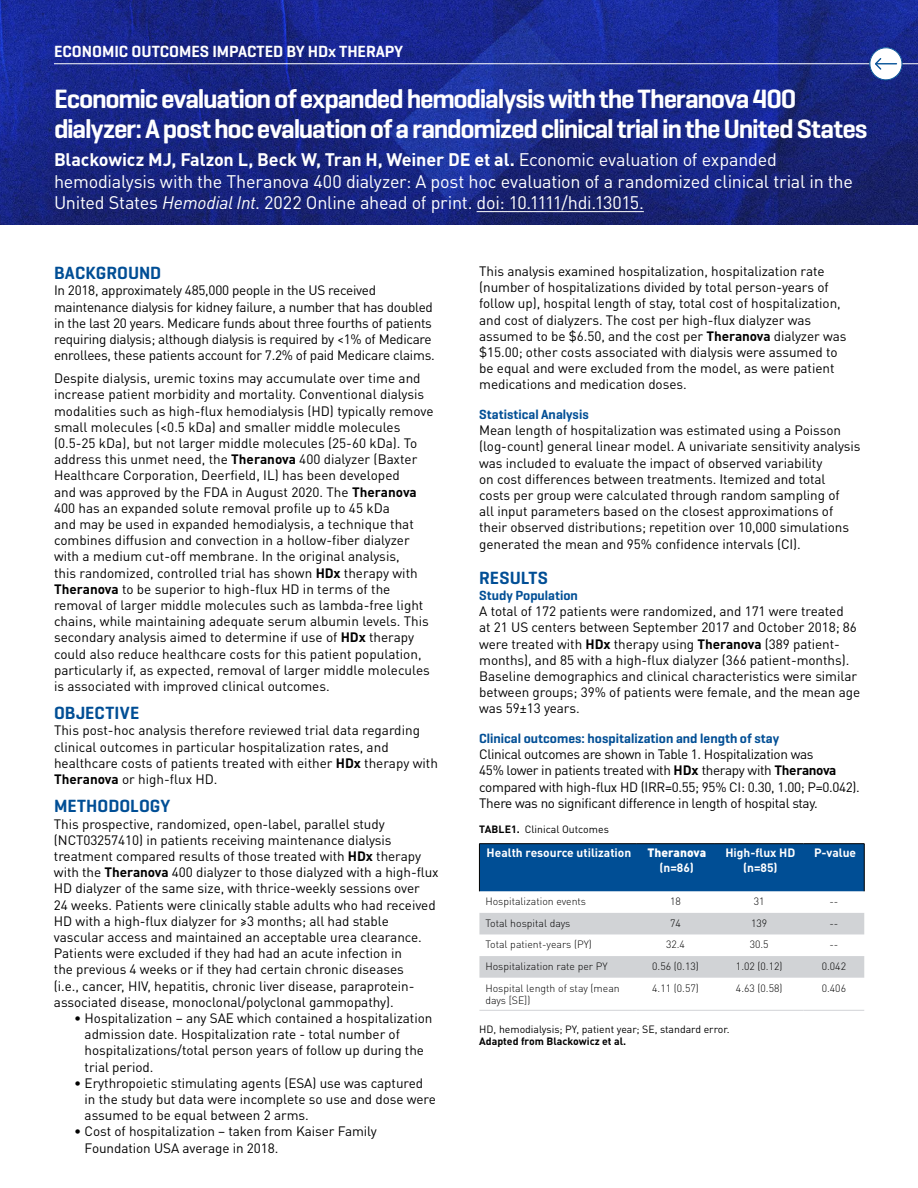
<style>
.page{position:relative;width:918px;height:1188px;background:#fff}
.page>*{position:absolute;margin:0;border:0;box-sizing:border-box;transform-origin:0 0}
.t1{font:600 27px/30px "Geogrotesque";letter-spacing:-.045em;color:#fff}
.t2{font:18px/21.6px "DIN Pro";letter-spacing:-.015em;color:#fff}
.t3{font:700 18px "DINOT";letter-spacing:-.01em;color:#fff}
.t4{font:600 18px "Geogrotesque";letter-spacing:.005em;color:#004e95}
.t5{font:600 16.5px "Geogrotesque";color:#fff}
.t6{font:13.5px/16.2px "DIN Pro";letter-spacing:-.005em;color:#000}
.t7{font:13.5px/16.2px "DIN Pro";letter-spacing:-.025em;color:#000}
.t8{font:600 13.5px "Geogrotesque";color:#004e95}
.t9{font:700 12px/14.4px "DIN Pro";color:#fff;text-align:center}
.t10{font:900 12px "DINOT";color:#fff}
.t11{font:300 10.5px/12.6px "DIN Pro";color:#000}
.t12{font:10.5px "DIN Pro";color:#000}
.t13{font:700 10.5px "DIN Pro";color:#000}
.s1{font-family:"DIN Pro";font-weight:400}
.s2{font-style:italic}
.s3{font-weight:700}
</style>
<div class="page">
<img style="left:0;top:0;width:918px;height:225px">
<div style="left:480px;top:844px;width:384px;height:47px;background:#004e95"></div>
<svg style="left:479px;top:913px;width:385px;height:65px"></svg>
<hr style="left:479px;top:843px;width:157px;height:1px;background:#000">
<hr style="left:479px;top:844px;width:1px;height:47px;background:#000">
<hr style="left:636px;top:843px;width:79px;height:1px;background:#000">
<hr style="left:715px;top:843px;width:89px;height:1px;background:#000">
<hr style="left:804px;top:843px;width:60px;height:1px;background:#000">
<hr style="left:864px;top:844px;width:1px;height:47px;background:#000">
<hr style="left:479px;top:1010px;width:157px;height:1px;background:#d1d3d6">
<hr style="left:636px;top:1010px;width:79px;height:1px;background:#d1d3d6">
<hr style="left:715px;top:1010px;width:89px;height:1px;background:#d1d3d6">
<hr style="left:804px;top:1010px;width:60px;height:1px;background:#d1d3d6">
<hr style="left:477px;top:211px;width:167px;height:1px;background:#fff">
<hr style="left:54px;top:63px;width:864px;height:1px;background:#fff">
<svg style="left:868px;top:46px;width:36px;height:35px"></svg>
<p class="t5" style="left:54px;top:41px;width:351px">ECONOMIC OUTCOMES IMPACTED BY HDx THERAPY</p>
<h1 class="t1" style="left:54px;top:83px;width:815px">Economic evaluation of expanded hemodialysis with the Theranova 400 dialyzer: A post hoc evaluation of a randomized clinical trial in the United States</h1>
<h2 class="t3" style="left:54px;top:148px;width:724px">Blackowicz MJ, Falzon L, Beck W, Tran H, Weiner DE et al. <span class="s1">Economic evaluation of expanded</span></h2>
<h2 class="t2" style="left:54px;top:168px;width:801px">hemodialysis with the Theranova 400 dialyzer: A post hoc evaluation of a randomized clinical trial in the<br>United States <span class="s2">Hemodial Int</span>. 2022 Online ahead of print. doi: 10.1111/hdi.13015.</h2>
<h2 class="t4" style="left:54px;top:262px;width:109px">BACKGROUND</h2>
<p class="t6" style="left:54px;top:281px;width:382px">In 2018, approximately 485,000 people in the US received maintenance dialysis for kidney failure, a number that has doubled in the last 20 years. Medicare funds about three fourths of patients requiring dialysis; although dialysis is required by &lt;1% of Medicare enrollees, these patients account for 7.2% of paid Medicare claims.</p>
<p class="t6" style="left:54px;top:369px;width:381px">Despite dialysis, uremic toxins may accumulate over time and increase patient morbidity and mortality. Conventional dialysis modalities such as high-flux hemodialysis (HD) typically remove small molecules (&lt;0.5 kDa) and smaller middle molecules (0.5-25 kDa), but not larger middle molecules (25-60 kDa). To address this unmet need, the <span class="s3">Theranova</span> 400 dialyzer (Baxter Healthcare Corporation, Deerfield, IL) has been developed<br>and was approved by the FDA in August 2020. The <span class="s3">Theranova </span>400 has an expanded solute removal profile up to 45 kDa<br>and may be used in expanded hemodialysis, a technique that combines diffusion and convection in a hollow-fiber dialyzer with a medium cut-off membrane. In the original analysis,<br>this randomized, controlled trial has shown <span class="s3">HDx</span> therapy with <span class="s3">Theranova</span> to be superior to high-flux HD in terms of the removal of larger middle molecules such as lambda-free light chains, while maintaining adequate serum albumin levels. This secondary analysis aimed to determine if use of <span class="s3">HDx</span> therapy could also reduce healthcare costs for this patient population, particularly if, as expected, removal of larger middle molecules is associated with improved clinical outcomes.</p>
<h2 class="t4" style="left:54px;top:702px;width:87px">OBJECTIVE</h2>
<p class="t6" style="left:54px;top:721px;width:386px">This post-hoc analysis therefore reviewed trial data regarding clinical outcomes in particular hospitalization rates, and healthcare costs of patients treated with either <span class="s3">HDx</span> therapy with <span class="s3">Theranova</span> or high-flux HD.</p>
<h2 class="t4" style="left:54px;top:795px;width:118px">METHODOLOGY</h2>
<p class="t6" style="left:54px;top:814px;width:386px">This prospective, randomized, open-label, parallel study (NCT03257410) in patients receiving maintenance dialysis treatment compared results of those treated with <span class="s3">HDx</span> therapy with the <span class="s3">Theranova</span> 400 dialyzer to those dialyzed with a high-flux HD dialyzer of the same size, with thrice-weekly sessions over<br>24 weeks. Patients were clinically stable adults who had received HD with a high-flux dialyzer for ≥3 months; all had stable vascular access and maintained an acceptable urea clearance.<br>Patients were excluded if they had had an acute infection in<br>the previous 4 weeks or if they had certain chronic diseases<br>(i.e., cancer, HIV, hepatitis, chronic liver disease, paraprotein&shy;associated disease, monoclonal/polyclonal gammopathy).</p>
<p class="t6" style="left:85px;top:1009px;width:349px;text-indent:-10px">• Hospitalization – any SAE which contained a hospitalization admission date. Hospitalization rate - total number of hospitalizations/total person years of follow up during the trial period.</p>
<p class="t6" style="left:85px;top:1074px;width:353px;text-indent:-10px">• Erythropoietic stimulating agents (ESA) use was captured in the study but data were incomplete so use and dose were assumed to be equal between 2 arms.</p>
<p class="t6" style="left:85px;top:1122px;width:294px;text-indent:-10px">• Cost of hospitalization – taken from Kaiser Family<br>Foundation USA average in 2018.</p>
<p class="t6" style="left:479px;top:262px;width:369px">This analysis examined hospitalization, hospitalization rate (number of hospitalizations divided by total person-years of follow up), hospital length of stay, total cost of hospitalization, and cost of dialyzers. The cost per high-flux dialyzer was assumed to be $6.50, and the cost per <span class="s3">Theranova</span> dialyzer was $15.00; other costs associated with dialysis were assumed to be equal and were excluded from the model, as were patient medications and medication doses.</p>
<p class="t8" style="left:479px;top:406px;width:111px">Statistical Analysis</p>
<p class="t6" style="left:479px;top:421px;width:383px">Mean length of hospitalization was estimated using a Poisson (log-count) general linear model. A univariate sensitivity analysis was included to evaluate the impact of observed variability<br>on cost differences between treatments. Itemized and total<br>costs per group were calculated through random sampling of<br>all input parameters based on the closest approximations of their observed distributions; repetition over 10,000 simulations generated the mean and 95% confidence intervals (CI).</p>
<h2 class="t4" style="left:479px;top:566px;width:70px">RESULTS</h2>
<p class="t8" style="left:479px;top:587px;width:100px">Study Population</p>
<p class="t6" style="left:479px;top:602px;width:382px">A total of 172 patients were randomized, and 171 were treated<br>at 21 US centers between September 2017 and October 2018; 86 were treated with <span class="s3">HDx</span> therapy using <span class="s3">Theranova</span> (389 patient&shy;months), and 85 with a high-flux dialyzer (366 patient-months).<br>Baseline demographics and clinical characteristics were similar between groups; 39% of patients were female, and the mean age was 59±13 years.</p>
<p class="t8" style="left:479px;top:730px;width:301px">Clinical outcomes: hospitalization and length of stay</p>
<p class="t7" style="left:479px;top:745px;width:382px">Clinical outcomes are shown in Table 1. Hospitalization was<br>45% lower in patients treated with <span class="s3">HDx</span> therapy with <span class="s3">Theranova </span>compared with high-flux HD (IRR=0.55; 95% CI: 0.30, 1.00; P=0.042).<br>There was no significant difference in length of hospital stay.</p>
<p class="t12" style="left:479px;top:821px;width:131px"><span class="s3">TABLE1.</span> Clinical Outcomes</p>
<p class="t9" style="left:487px;top:845px;width:146px">Health resource utilization</p>
<p class="t10" style="left:647px;top:845px;width:60px">Theranova</p>
<p class="t9" style="left:660px;top:860px;width:36px">(n=86)</p>
<p class="t9" style="left:725px;top:845px;width:72px">High-flux HD (n=85)</p>
<p class="t9" style="left:814px;top:845px;width:44px">P-value</p>
<p class="t11" style="left:485px;top:894px;width:102px">Hospitalization events</p>
<p class="t11" style="left:670px;top:894px;width:12px">18</p>
<p class="t11" style="left:754px;top:894px;width:12px">31</p>
<p class="t11" style="left:829px;top:894px;width:10px">--</p>
<p class="t11" style="left:485px;top:916px;width:86px">Total hospital days</p>
<p class="t11" style="left:670px;top:916px;width:12px">74</p>
<p class="t11" style="left:751px;top:916px;width:18px">139</p>
<p class="t11" style="left:829px;top:916px;width:10px">--</p>
<p class="t11" style="left:485px;top:937px;width:108px">Total patient-years (PY)</p>
<p class="t11" style="left:666px;top:937px;width:20px">32.4</p>
<p class="t11" style="left:750px;top:937px;width:20px">30.5</p>
<p class="t11" style="left:829px;top:937px;width:10px">--</p>
<p class="t11" style="left:485px;top:959px;width:124px">Hospitalization rate per PY</p>
<p class="t11" style="left:652px;top:959px;width:48px">0.56 (0.13)</p>
<p class="t11" style="left:736px;top:959px;width:48px">1.02 (0.12)</p>
<p class="t11" style="left:822px;top:959px;width:26px">0.042</p>
<p class="t11" style="left:485px;top:981px;width:136px">Hospital length of stay (mean days [SE])</p>
<p class="t11" style="left:652px;top:981px;width:48px">4.11 (0.57)</p>
<p class="t11" style="left:736px;top:981px;width:48px">4.63 (0.58)</p>
<p class="t11" style="left:822px;top:981px;width:26px">0.406</p>
<p class="t12" style="left:479px;top:1021px;width:252px">HD, hemodialysis; PY, patient year; SE, standard error.</p>
<p class="t13" style="left:479px;top:1034px;width:148px">Adapted from Blackowicz et al.</p>
</div>
